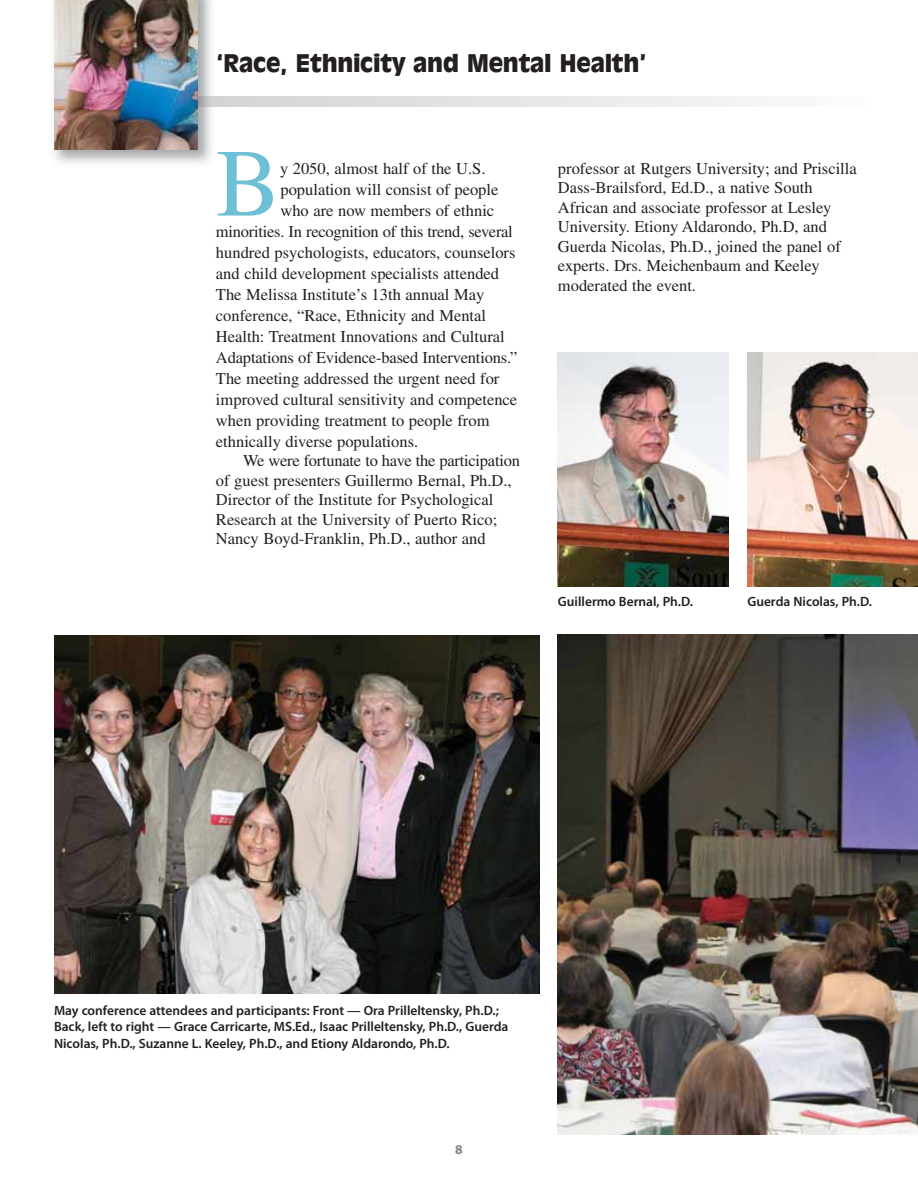
<style>
.page{position:relative;width:918px;height:1188px;background:#fff}
.page>*{position:absolute;margin:0;border:0;box-sizing:border-box;transform-origin:0 0}
.t1{font:96px "Times";color:#6dc0d5}
.t2{font:900 24px "Incised 901 BT";letter-spacing:-.015em;color:#231f20}
.t3{font:16.5px/19.5px "Times";color:#231f20}
.t4{font:600 13.5px/16.5px "Myriad Pro";color:#231f20}
.t5{font:700 13.5px "Myriad Pro";color:#808285}
</style>
<div class="page">
<img style="left:54px;top:635px;width:486px;height:358px">
<img style="left:558px;top:352px;width:171px;height:234px">
<img style="left:747px;top:352px;width:171px;height:234px">
<img style="left:54px;top:0;width:144px;height:150px">
<img style="left:558px;top:635px;width:360px;height:499px">
<h2 class="t2" style="left:216px;top:54px;width:432px">‘Race, Ethnicity and Mental Health’</h2>
<h1 class="t1" style="left:216px;top:148px;width:66px">B</h1>
<p class="t3" style="left:280px;top:160px;width:207px">y 2050, almost half of the U.S.</p>
<p class="t3" style="left:280px;top:181px;width:219px">population will consist of people</p>
<p class="t3" style="left:280px;top:202px;width:215px">who are now members of ethnic</p>
<p class="t3" style="left:216px;top:223px;width:298px">minorities. In recognition of this trend, several</p>
<p class="t3" style="left:216px;top:244px;width:301px">hundred psychologists, educators, counselors</p>
<p class="t3" style="left:216px;top:265px;width:285px">and child development specialists attended</p>
<p class="t3" style="left:216px;top:286px;width:270px">The Melissa Institute’s 13th annual May</p>
<p class="t3" style="left:216px;top:307px;width:272px">conference, “Race, Ethnicity and Mental</p>
<p class="t3" style="left:216px;top:328px;width:290px">Health: Treatment Innovations and Cultural</p>
<p class="t3" style="left:216px;top:349px;width:303px">Adaptations of Evidence-based Interventions.”</p>
<p class="t3" style="left:216px;top:370px;width:285px">The meeting addressed the urgent need for</p>
<p class="t3" style="left:216px;top:391px;width:303px">improved cultural sensitivity and competence</p>
<p class="t3" style="left:216px;top:412px;width:275px">when providing treatment to people from</p>
<p class="t3" style="left:216px;top:433px;width:204px">ethnically diverse populations.</p>
<p class="t3" style="left:216px;top:452px;width:305px;text-indent:27px">We were fortunate to have the participation of guest presenters Guillermo Bernal, Ph.D., Director of the Institute for Psychological Research at the University of Puerto Rico; Nancy Boyd-Franklin, Ph.D., author and</p>
<p class="t3" style="left:558px;top:160px;width:300px">professor at Rutgers University; and Priscilla Dass-Brailsford, Ed.D., a native South African and associate professor at Lesley University. Etiony Aldarondo, Ph.D, and Guerda Nicolas, Ph.D., joined the panel of experts. Drs. Meichenbaum and Keeley moderated the event.</p>
<p class="t4" style="left:558px;top:594px;width:137px">Guillermo Bernal, Ph.D.</p>
<p class="t4" style="left:747px;top:594px;width:126px">Guerda Nicolas, Ph.D.</p>
<p class="t4" style="left:54px;top:1003px;width:456px">May conference attendees and participants: Front — Ora Prilleltensky, Ph.D.;<br>Back, left to right — Grace Carricarte, MS.Ed., Isaac Prilleltensky, Ph.D., Guerda<br>Nicolas, Ph.D., Suzanne L. Keeley, Ph.D., and Etiony Aldarondo, Ph.D.</p>
<p class="t5" style="left:455px;top:1141px;width:9px">8</p>
</div>
